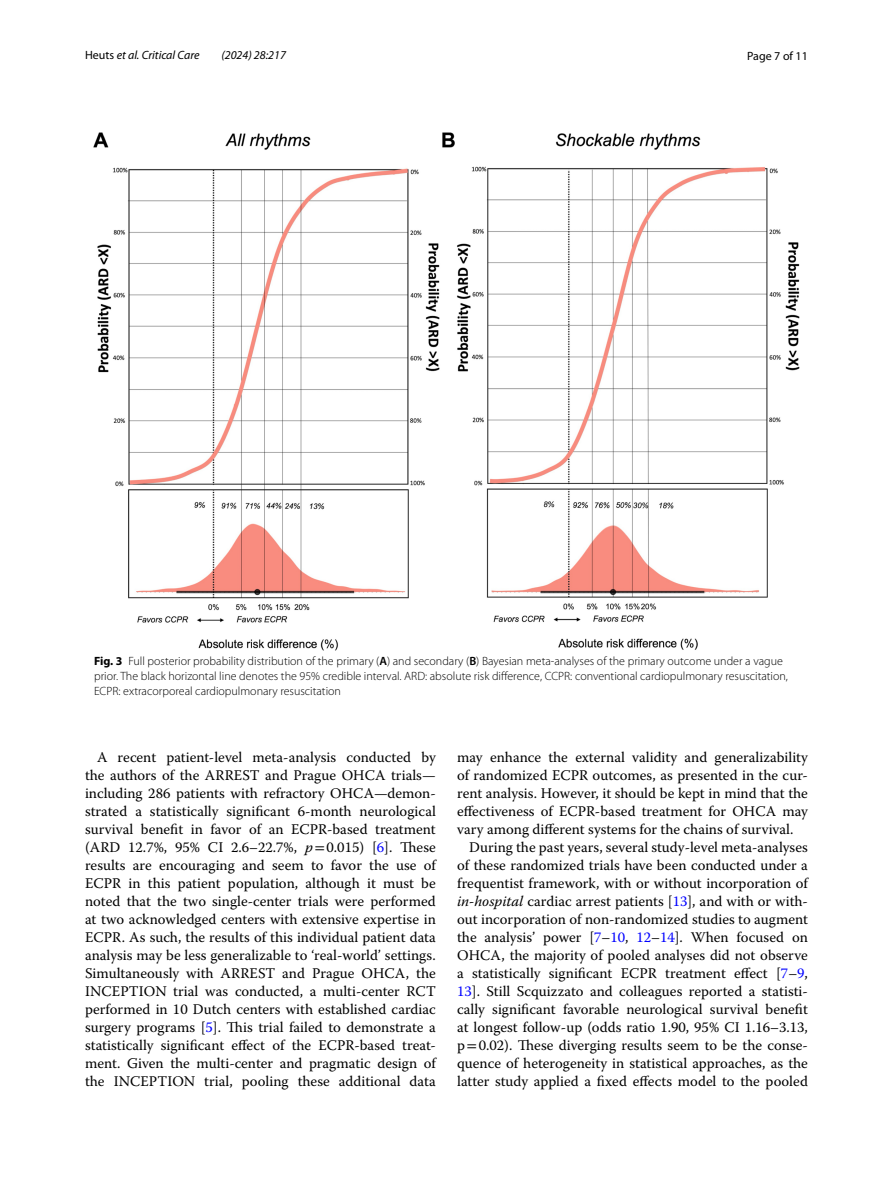
<style>
.page{position:relative;width:893px;height:1187px;background:#fff}
.page>*{position:absolute;margin:0;border:0;box-sizing:border-box;transform-origin:0 0}
.t1{font:14.7px/18px "Warnock Pro";color:#000;text-align:justify}
.t2{font:300 12px/15px "Myriad Pro";color:#000}
.t3{font:italic 12px "Myriad Pro";color:#000}
.t4{font:12px "Myriad Pro";color:#000}
.s1{font-style:normal}
.s2{font-weight:700}
.s3{font-weight:600}
.s4{font-style:italic}
.s5{font-family:"STIX"}
.s6{color:#00f}
</style>
<div class="page">
<img style="left:94px;top:133px;width:705px;height:517px">
<p class="t3" style="left:85px;top:48px;width:116px"><span class="s1">Heuts</span> et al. Critical Care</p>
<p class="t3" style="left:221px;top:48px;width:66px">(2024) 28:217</p>
<p class="t4" style="left:747px;top:48px;width:62px">Page 7 of 11</p>
<p class="t2" style="left:94px;top:654px;width:695px"><span class="s2">Fig. 3</span> Full posterior probability distribution of the primary (<span class="s3">A</span>) and secondary (<span class="s3">B</span>) Bayesian meta-analyses of the primary outcome under a vague prior. The black horizontal line denotes the 95% credible interval. ARD: absolute risk difference, CCPR: conventional cardiopulmonary resuscitation,<br>ECPR: extracorporeal cardiopulmonary resuscitation</p>
<p class="t1" style="left:85px;top:747px;width:352px;text-indent:12px">A recent patient-level meta-analysis conducted by the authors of the ARREST and Prague OHCA trials— including 286 patients with refractory OHCA—demon&shy;strated a statistically significant 6-month neurological survival benefit in favor of an ECPR-based treatment (ARD 12.7%, 95% CI 2.6–22.7%, <span class="s4">p</span><span class="s5">=</span>0.015) [<span class="s6">6</span>]. These results are encouraging and seem to favor the use of ECPR in this patient population, although it must be noted that the two single-center trials were performed at two acknowledged centers with extensive expertise in ECPR. As such, the results of this individual patient data analysis may be less generalizable to ‘real-world’ settings.<br>Simultaneously with ARREST and Prague OHCA, the INCEPTION trial was conducted, a multi-center RCT performed in 10 Dutch centers with established cardiac surgery programs [<span class="s6">5</span>]. This trial failed to demonstrate a statistically significant effect of the ECPR-based treat&shy;ment. Given the multi-center and pragmatic design of the INCEPTION trial, pooling these additional data</p>
<p class="t1" style="left:457px;top:747px;width:352px">may enhance the external validity and generalizability</p>
<p class="t1" style="left:457px;top:765px;width:352px">of randomized ECPR outcomes, as presented in the cur-</p>
<p class="t1" style="left:457px;top:783px;width:352px">rent analysis. However, it should be kept in mind that the</p>
<p class="t1" style="left:457px;top:801px;width:352px">effectiveness of ECPR-based treatment for OHCA may</p>
<p class="t1" style="left:457px;top:819px;width:338px">vary among different systems for the chains of survival.</p>
<p class="t1" style="left:469px;top:837px;width:340px">During the past years, several study-level meta-analyses</p>
<p class="t1" style="left:457px;top:855px;width:352px">of these randomized trials have been conducted under a</p>
<p class="t1" style="left:457px;top:873px;width:352px">frequentist framework, with or without incorporation of</p>
<p class="t1" style="left:457px;top:891px;width:352px"><span class="s4">in-hospital</span> cardiac arrest patients [<span class="s6">13</span>], and with or with-</p>
<p class="t1" style="left:457px;top:909px;width:352px">out incorporation of non-randomized studies to augment</p>
<p class="t1" style="left:457px;top:927px;width:352px">the analysis’ power [<span class="s6">7</span>–<span class="s6">10</span>, <span class="s6">12</span>–<span class="s6">14</span>]. When focused on</p>
<p class="t1" style="left:457px;top:945px;width:352px">OHCA, the majority of pooled analyses did not observe</p>
<p class="t1" style="left:457px;top:963px;width:352px">a statistically significant ECPR treatment effect [<span class="s6">7</span>–<span class="s6">9</span>,</p>
<p class="t1" style="left:457px;top:981px;width:352px"><span class="s6">13</span>]. Still Scquizzato and colleagues reported a statisti-</p>
<p class="t1" style="left:457px;top:999px;width:352px">cally significant favorable neurological survival benefit</p>
<p class="t1" style="left:457px;top:1017px;width:352px">at longest follow-up (odds ratio 1.90, 95% CI 1.16–3.13,</p>
<p class="t1" style="left:457px;top:1035px;width:352px">p<span class="s5">=</span>0.02). These diverging results seem to be the conse-</p>
<p class="t1" style="left:457px;top:1053px;width:352px">quence of heterogeneity in statistical approaches, as the</p>
<p class="t1" style="left:457px;top:1071px;width:352px">latter study applied a fixed effects model to the pooled</p>
</div>
